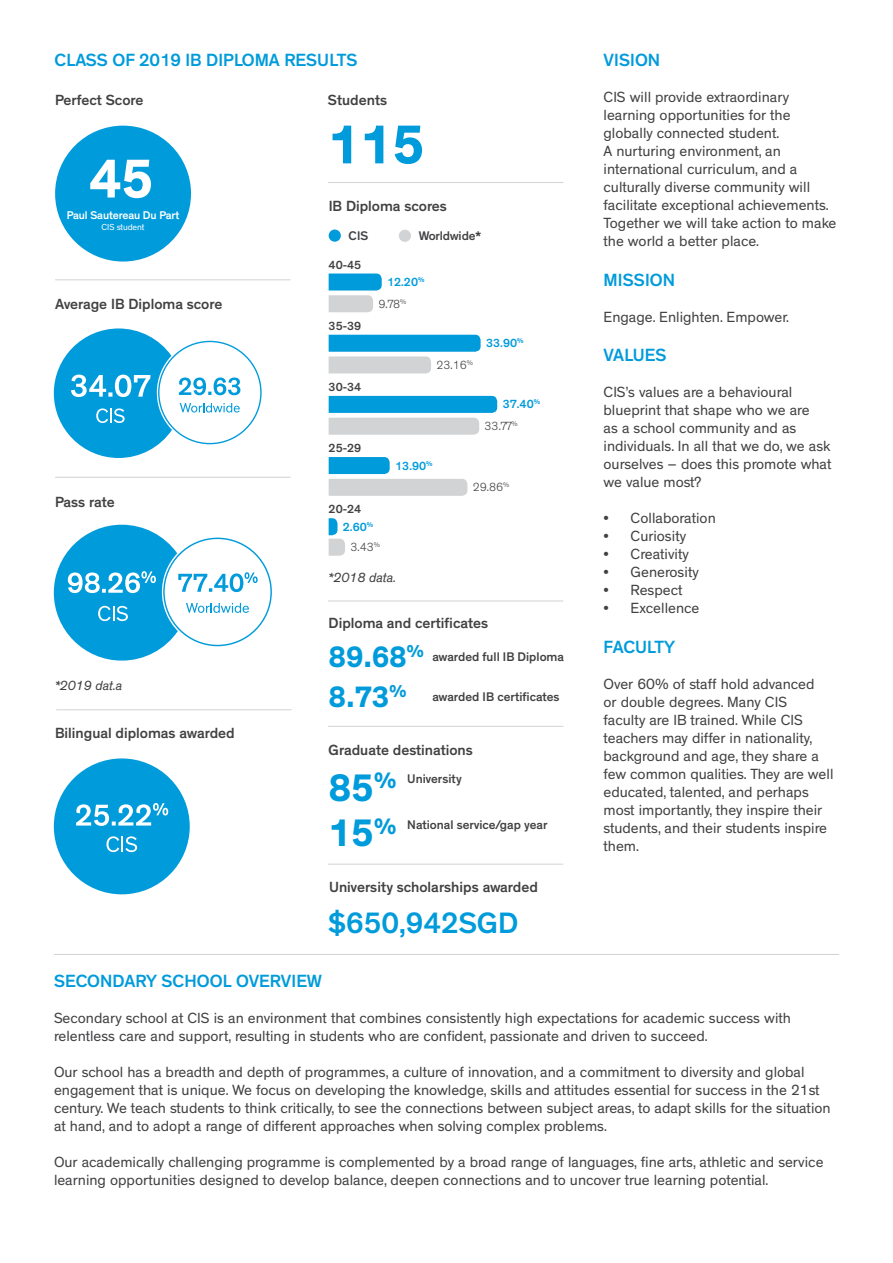
<style>
.page{position:relative;width:893px;height:1263px;background:#fff}
.page>*{position:absolute;margin:0;border:0;box-sizing:border-box;transform-origin:0 0}
.t1{font:700 55.65px "Theinhardt";color:#fff}
.t2{font:700 55.5px "Theinhardt";color:#009bdb}
.t3{font:700 39px/45.9px "Theinhardt";color:#009bdb}
.t4{font:700 30px "Theinhardt";color:#009bdb}
.t5{font:500 30px "Theinhardt";color:#009bdb}
.t6{font:500 18px "Theinhardt";letter-spacing:.005em;color:#009bdb}
.t7{font:15px/18px "Theinhardt";color:#414042}
.t8{font:500 15px "Theinhardt";color:#414042}
.t9{font:italic 13.5px "Theinhardt";color:#414042}
.t10{font:500 12.75px "Theinhardt";color:#414042}
.t11{font:500 12px/21.8px "Theinhardt";color:#009bdb}
.t12{font:500 12px "Theinhardt";color:#414042}
.t13{font:300 12px "Theinhardt";color:#414042}
.t14{font:500 11.4px "Theinhardt";letter-spacing:-.01em;color:#fff}
.t15{font:8.85px "Theinhardt";letter-spacing:-.01em;color:#fff}
.s1{font-weight:300;color:#414042}
</style>
<div class="page">
<div style="left:55px;top:126px;width:136px;height:136px;background:#009bdb;border-radius:50%"></div>
<hr style="left:54px;top:954px;width:785px;height:1px;background:#d1d3d4">
<hr style="left:55px;top:279px;width:236px;height:1px;background:#d1d3d4">
<hr style="left:55px;top:477px;width:235px;height:1px;background:#d1d3d4">
<hr style="left:328px;top:601px;width:235px;height:1px;background:#d1d3d4">
<hr style="left:328px;top:182px;width:235px;height:1px;background:#d1d3d4">
<hr style="left:328px;top:864px;width:235px;height:1px;background:#d1d3d4">
<hr style="left:328px;top:726px;width:235px;height:1px;background:#d1d3d4">
<hr style="left:56px;top:709px;width:236px;height:1px;background:#d1d3d4">
<svg style="left:329px;top:273px;width:53px;height:39px"></svg>
<svg style="left:329px;top:518px;width:16px;height:38px"></svg>
<svg style="left:329px;top:335px;width:152px;height:38px"></svg>
<svg style="left:329px;top:396px;width:168px;height:39px"></svg>
<svg style="left:329px;top:457px;width:138px;height:39px"></svg>
<div style="left:329px;top:229px;width:12px;height:13px;background:#009bdb;border-radius:50%"></div>
<div style="left:399px;top:230px;width:12px;height:12px;background:#d1d3d4;border-radius:50%"></div>
<div style="left:54px;top:758px;width:136px;height:136px;background:#009bdb;border-radius:50%"></div>
<svg style="left:106px;top:836px;width:31px;height:16px"></svg>
<svg style="left:76px;top:803px;width:92px;height:23px"></svg>
<svg style="left:54px;top:525px;width:218px;height:136px"></svg>
<svg style="left:54px;top:328px;width:208px;height:130px"></svg>
<p class="t6" style="left:55px;top:49px;width:304px">CLASS OF 2019 IB DIPLOMA RESULTS</p>
<p class="t8" style="left:55px;top:91px;width:90px">Perfect Score</p>
<h1 class="t1" style="left:89px;top:144px;width:67px">45</h1>
<p class="t14" style="left:67px;top:209px;width:114px">Paul Sautereau Du Part</p>
<p class="t15" style="left:102px;top:222px;width:44px">CIS student</p>
<p class="t8" style="left:55px;top:295px;width:169px">Average IB Diploma score</p>
<p class="t8" style="left:55px;top:493px;width:61px">Pass rate</p>
<p class="t9" style="left:55px;top:678px;width:69px">*2019 dat.a</p>
<p class="t8" style="left:55px;top:724px;width:181px">Bilingual diplomas awarded</p>
<p class="t8" style="left:328px;top:91px;width:61px">Students</p>
<h2 class="t2" style="left:328px;top:110px;width:99px">115</h2>
<p class="t8" style="left:329px;top:197px;width:120px">IB Diploma scores</p>
<p class="t10" style="left:349px;top:228px;width:21px">CIS</p>
<p class="t10" style="left:419px;top:228px;width:64px">Worldwide*</p>
<p class="t12" style="left:329px;top:258px;width:34px">40-45</p>
<p class="t12" style="left:329px;top:319px;width:34px">35-39</p>
<p class="t12" style="left:329px;top:380px;width:34px">30-34</p>
<p class="t12" style="left:329px;top:441px;width:34px">25-29</p>
<p class="t12" style="left:329px;top:502px;width:34px">20-24</p>
<p class="t11" style="left:387px;top:271px;width:39px">12.20<sup>%</sup></p>
<p class="t13" style="left:378px;top:297px;width:29px">9.78<sup>%</sup></p>
<p class="t13" style="left:436px;top:358px;width:38px">23.16<sup>%</sup></p>
<p class="t11" style="left:395px;top:455px;width:39px">13.90<sup>%</sup></p>
<p class="t11" style="left:486px;top:333px;width:39px">33.90<sup>%</sup></p>
<p class="t11" style="left:484px;top:394px;width:57px;text-indent:18px">37.40<sup>%<br></sup><span class="s1">33.77</span><sup>%</sup></p>
<p class="t13" style="left:473px;top:480px;width:38px">29.86<sup>%</sup></p>
<p class="t11" style="left:351px;top:517px;width:31px;line-height:20.4px;text-indent:-8px">2.60<sup>%<br></sup><span class="s1">3.43</span><sup>%</sup></p>
<p class="t9" style="left:329px;top:570px;width:69px">*2018 data.</p>
<p class="t8" style="left:329px;top:614px;width:161px">Diploma and certificates</p>
<h3 class="t4" style="left:329px;top:638px;width:97px">89.68<sup>%</sup></h3>
<h3 class="t4" style="left:329px;top:678px;width:80px">8.73<sup>%</sup></h3>
<p class="t10" style="left:432px;top:649px;width:133px">awarded full IB Diploma</p>
<p class="t10" style="left:432px;top:689px;width:129px">awarded IB certificates</p>
<p class="t8" style="left:329px;top:740px;width:146px">Graduate destinations</p>
<h3 class="t3" style="left:329px;top:765px;width:70px">85<sup>%<br></sup>15<sup>%</sup></h3>
<p class="t10" style="left:407px;top:771px;width:56px">University</p>
<p class="t10" style="left:407px;top:817px;width:142px">National service/gap year</p>
<p class="t8" style="left:329px;top:878px;width:210px">University scholarships awarded</p>
<h3 class="t5" style="left:328px;top:905px;width:191px">$650,942SGD</h3>
<p class="t6" style="left:604px;top:49px;width:58px">VISION</p>
<p class="t7" style="left:603px;top:88px;width:234px">CIS will provide extraordinary learning opportunities for the globally connected student.<br>A nurturing environment, an international curriculum, and a culturally diverse community will facilitate exceptional achievements.<br>Together we will take action to make the world a better place.</p>
<p class="t6" style="left:604px;top:269px;width:73px">MISSION</p>
<p class="t7" style="left:603px;top:308px;width:187px">Engage. Enlighten. Empower.</p>
<p class="t6" style="left:604px;top:344px;width:64px">VALUES</p>
<p class="t7" style="left:603px;top:383px;width:229px">CIS’s values are a behavioural blueprint that shape who we are<br>as a school community and as individuals. In all that we do, we ask ourselves – does this promote what we value most?</p>
<p class="t7" style="left:603px;top:509px;width:114px">• Collaboration</p>
<p class="t7" style="left:603px;top:527px;width:84px">• Curiosity</p>
<p class="t7" style="left:603px;top:545px;width:87px">• Creativity</p>
<p class="t7" style="left:603px;top:563px;width:97px">• Generosity</p>
<p class="t7" style="left:603px;top:581px;width:81px">• Respect</p>
<p class="t7" style="left:603px;top:599px;width:97px">• Excellence</p>
<p class="t6" style="left:604px;top:636px;width:73px">FACULTY</p>
<p class="t7" style="left:603px;top:675px;width:231px">Over 60% of staff hold advanced<br>or double degrees. Many CIS<br>faculty are IB trained. While CIS teachers may differ in nationality, background and age, they share a few common qualities. They are well educated, talented, and perhaps most importantly, they inspire their students, and their students inspire them.</p>
<p class="t6" style="left:54px;top:970px;width:269px">SECONDARY SCHOOL OVERVIEW</p>
<p class="t7" style="left:54px;top:1009px;width:739px">Secondary school at CIS is an environment that combines consistently high expectations for academic success with relentless care and support, resulting in students who are confident, passionate and driven to succeed.</p>
<p class="t7" style="left:54px;top:1063px;width:778px">Our school has a breadth and depth of programmes, a culture of innovation, and a commitment to diversity and global engagement that is unique. We focus on developing the knowledge, skills and attitudes essential for success in the 21st century. We teach students to think critically, to see the connections between subject areas, to adapt skills for the situation at hand, and to adopt a range of different approaches when solving complex problems.</p>
<p class="t7" style="left:54px;top:1153px;width:771px">Our academically challenging programme is complemented by a broad range of languages, fine arts, athletic and service learning opportunities designed to develop balance, deepen connections and to uncover true learning potential.</p>
</div>
